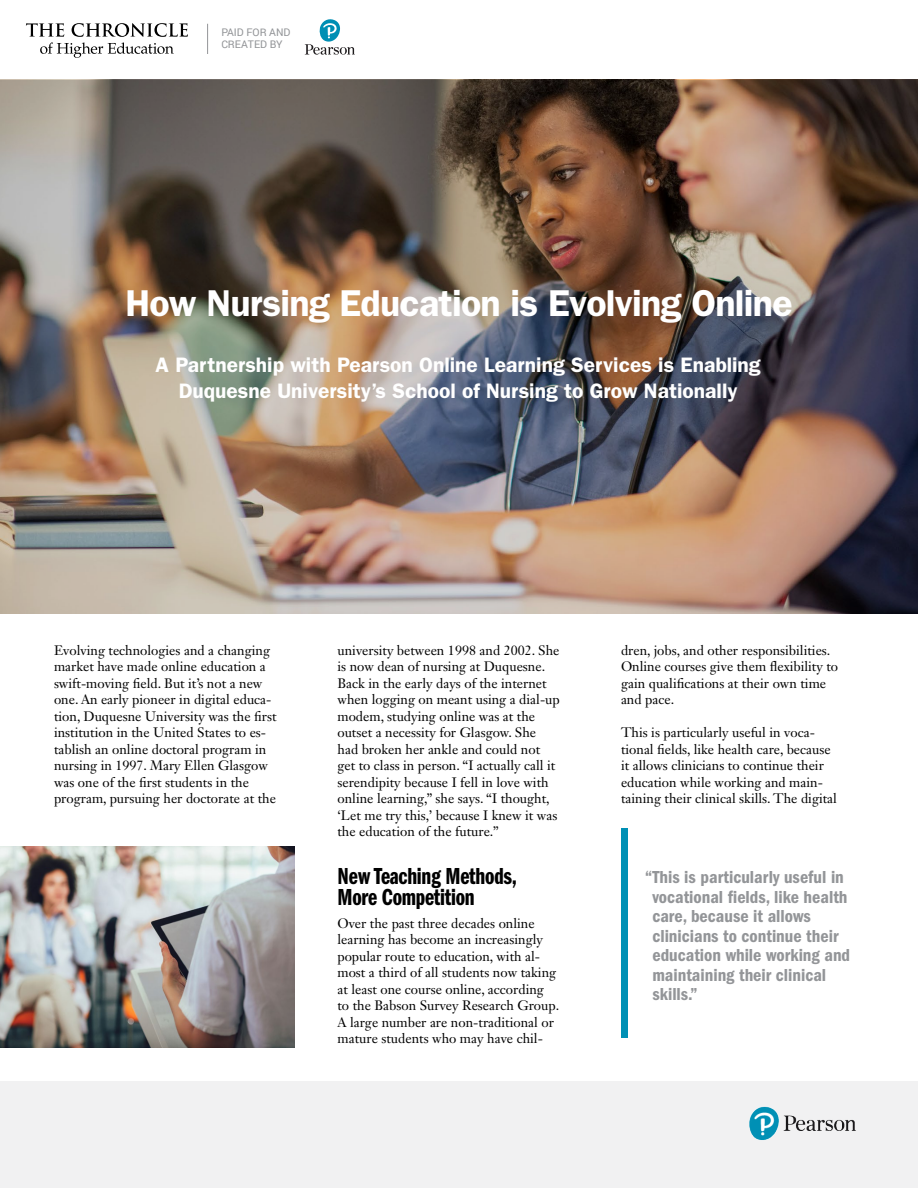
<style>
.page{position:relative;width:918px;height:1188px;background:#fff}
.page>*{position:absolute;margin:0;border:0;box-sizing:border-box;transform-origin:0 0}
.t1{font:600 37.5px "ITC Franklin Gothic Std";letter-spacing:-.02em;color:#fff}
.t2{font:24px/21px "ITC Franklin Gothic Std Dm Cp";letter-spacing:-.01em;color:#000}
.t3{font:600 21px/25.5px "ITC Franklin Gothic Std";color:#fff;text-align:center}
.t4{font:18px/19.5px "ITC Franklin Gothic Std Dm Cd";color:#939598}
.t5{font:13.5px/16.5px "Janson Text LT Std";color:#000}
.t6{font:10.5px/12.6px "Roboto";color:#939598}
</style>
<div class="page">
<img style="left:0;top:80px;width:918px;height:533px">
<hr style="left:207px;top:24px;width:1px;height:30px;background:#939598">
<div style="left:621px;top:829px;width:6px;height:209px;background:#0090b5"></div>
<div style="left:0;top:1081px;width:918px;height:107px;background:#f1f1f2"></div>
<svg style="left:26px;top:23px;width:162px;height:35px"></svg>
<svg style="left:305px;top:19px;width:50px;height:36px"></svg>
<img style="left:0;top:846px;width:294px;height:201px">
<img style="left:749px;top:1106px;width:107px;height:34px">
<p class="t6" style="left:221px;top:25px;width:71px">PAID FOR AND<br>CREATED BY</p>
<h1 class="t1" style="left:125px;top:281px;width:669px">How Nursing Education is Evolving Online</h1>
<h3 class="t3" style="left:156px;top:352px;width:607px">A Partnership with Pearson Online Learning Services is Enabling<br>Duquesne University’s School of Nursing to Grow Nationally</h3>
<p class="t5" style="left:54px;top:642px;width:224px">Evolving technologies and a changing market have made online education a swift-moving feld. But it’s not a new one. An early pioneer in digital educa&shy;tion, Duquesne University was the frst institution in the United States to es&shy;tablish an online doctoral program in nursing in 1997. Mary Ellen Glasgow was one of the frst students in the program, pursuing her doctorate at the</p>
<p class="t5" style="left:338px;top:642px;width:224px">university between 1998 and 2002. She is now dean of nursing at Duquesne.<br>Back in the early days of the internet when logging on meant using a dial-up modem, studying online was at the outset a necessity for Glasgow. She had broken her ankle and could not get to class in person. “I actually call it serendipity because I fell in love with online learning,” she says. “I thought, ‘Let me try this,’ because I knew it was the education of the future.”</p>
<h2 class="t2" style="left:338px;top:866px;width:181px">New Teaching Methods,<br>More Competition</h2>
<p class="t5" style="left:338px;top:915px;width:223px">Over the past three decades online learning has become an increasingly popular route to education, with al&shy;most a third of all students now taking at least one course online, according<br>to the Babson Survey Research Group.<br>A large number are non-traditional or mature students who may have chil-</p>
<p class="t5" style="left:621px;top:642px;width:219px">dren, jobs, and other responsibilities.<br>Online courses give them fexibility to gain qualifcations at their own time and pace.</p>
<p class="t5" style="left:621px;top:724px;width:218px">This is particularly useful in voca&shy;tional felds, like health care, because it allows clinicians to continue their education while working and main&shy;taining their clinical skills. The digital</p>
<h4 class="t4" style="left:652px;top:868px;width:199px;text-indent:-8px">“This is particularly useful in vocational felds, like health care, because it allows clinicians to continue their education while working and maintaining their clinical skills.”</h4>
</div>
